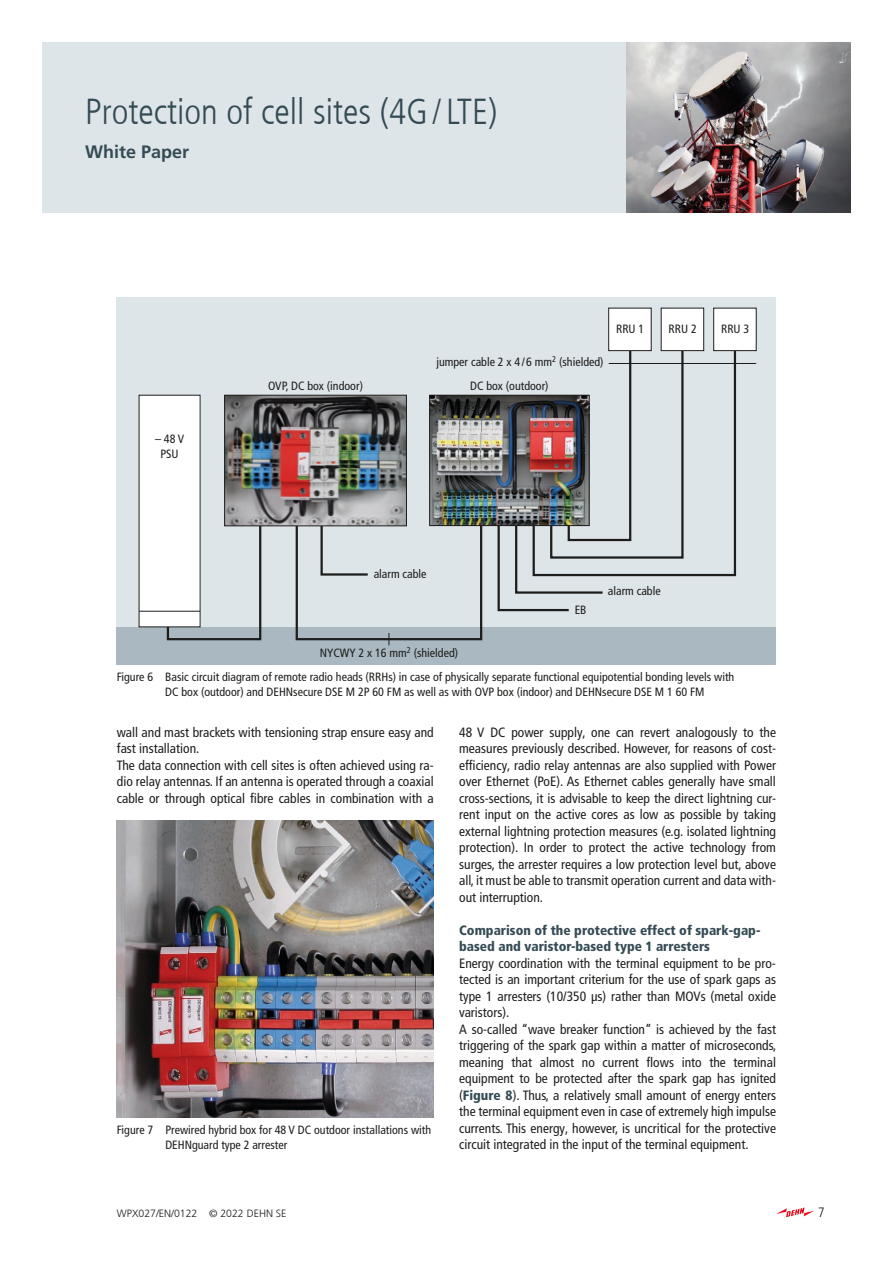
<style>
.page{position:relative;width:893px;height:1263px;background:#fff}
.page>*{position:absolute;margin:0;border:0;box-sizing:border-box;transform-origin:0 0}
.t1{font:300 condensed 36px "Frutiger LT Com";color:#354b54}
.t2{font:700 18px "Frutiger LT Com";color:#354b54}
.t3{font:condensed 13.5px/16.5px "Frutiger LT Com";color:#1d1d1b}
.t4{font:900 condensed 13.5px/16.5px "Frutiger LT Com";color:#354b54}
.t5{font:300 condensed 13.5px "Frutiger LT Com";color:#1d1d1b}
.t6{font:condensed 12px/15px "Frutiger LT Com";color:#1d1d1b}
.t7{font:300 10.5px "Frutiger LT Com";color:#1d1d1b}
.s1{font-weight:900;color:#354b54}
</style>
<div class="page">
<svg style="left:776px;top:1207px;width:38px;height:10px"></svg>
<div style="left:43px;top:43px;width:807px;height:170px;background:#dee5e9"></div>
<img style="left:117px;top:820px;width:317px;height:298px">
<div style="left:117px;top:298px;width:659px;height:332px;background:#dee5e9"></div>
<div style="left:117px;top:627px;width:659px;height:37px;background:#aab9c1"></div>
<svg style="left:166px;top:490px;width:96px;height:151px"></svg>
<svg style="left:685px;top:329px;width:52px;height:248px"></svg>
<img style="left:226px;top:397px;width:68px;height:127px">
<div style="left:139px;top:395px;width:61px;height:232px;background:#fff"></div>
<div style="left:224px;top:395px;width:183px;height:131px;border:1px solid #1d1d1b"></div>
<div style="left:609px;top:308px;width:42px;height:43px;background:#fff"></div>
<div style="left:608px;top:308px;width:44px;height:43px;border:1px solid #1d1d1b"></div>
<div style="left:661px;top:308px;width:43px;height:43px;background:#fff"></div>
<div style="left:661px;top:308px;width:43px;height:43px;border:1px solid #1d1d1b"></div>
<div style="left:714px;top:308px;width:42px;height:43px;background:#fff"></div>
<div style="left:713px;top:308px;width:44px;height:43px;border:1px solid #1d1d1b"></div>
<hr style="left:139px;top:611px;width:61px;height:1px;background:#1d1d1b">
<hr style="left:609px;top:363px;width:147px;height:1px;background:#1d1d1b">
<svg style="left:294px;top:327px;width:391px;height:318px"></svg>
<img style="left:626px;top:43px;width:224px;height:170px">
<h1 class="t1" style="left:85px;top:91px;width:414px">Protection of cell sites (4G/LTE)</h1>
<h2 class="t2" style="left:85px;top:141px;width:106px">White Paper</h2>
<p class="t6" style="left:155px;top:432px;width:31px;line-height:14.4px;text-align:center">– 48 V<br>PSU</p>
<p class="t6" style="left:436px;top:355px;width:169px">jumper cable 2 x 4/6 mm<sup>2</sup> (shielded)</p>
<p class="t6" style="left:268px;top:379px;width:96px">OVP, DC box (indoor)</p>
<p class="t6" style="left:470px;top:379px;width:80px">DC box (outdoor)</p>
<p class="t6" style="left:616px;top:321px;width:30px">RRU 1</p>
<p class="t6" style="left:669px;top:321px;width:30px">RRU 2</p>
<p class="t6" style="left:721px;top:321px;width:30px">RRU 3</p>
<p class="t6" style="left:374px;top:567px;width:54px">alarm cable</p>
<p class="t6" style="left:608px;top:584px;width:54px">alarm cable</p>
<p class="t6" style="left:575px;top:602px;width:13px">EB</p>
<p class="t6" style="left:117px;top:641px;width:619px;line-height:23.7px;text-indent:203px">NYCWY 2 x 16 mm<sup>2</sup> (shielded)<br>Figure 6 Basic circuit diagram of remote radio heads (RRHs) in case of physically separate functional equipotential bonding levels with</p>
<p class="t6" style="left:165px;top:684px;width:541px">DC box (outdoor) and DEHNsecure DSE M 2P 60 FM as well as with OVP box (indoor) and DEHNsecure DSE M 1 60 FM</p>
<p class="t3" style="left:117px;top:724px;width:318px">wall and mast brackets with tensioning strap ensure easy and fast installation.<br>The data connection with cell sites is often achieved using ra&shy;dio relay antennas. If an antenna is operated through a coaxial cable or through optical fibre cables in combination with a</p>
<p class="t6" style="left:165px;top:1123px;width:267px;text-indent:-48px">Figure 7 Prewired hybrid box for 48 V DC outdoor installations with<br>DEHNguard type 2 arrester</p>
<p class="t3" style="left:459px;top:724px;width:318px;text-align:justify">48 V DC power supply, one can revert analogously to the measures previously described. However, for reasons of cost&shy;efficiency, radio relay antennas are also supplied with Power over Ethernet (PoE). As Ethernet cables generally have small cross-sections, it is advisable to keep the direct lightning cur&shy;rent input on the active cores as low as possible by taking external lightning protection measures (e.g. isolated lightning protection). In order to protect the active technology from surges, the arrester requires a low protection level but, above all, it must be able to transmit operation current and data with&shy;out interruption.</p>
<p class="t4" style="left:459px;top:922px;width:303px">Comparison of the protective effect of spark-gap&shy;based and varistor-based type 1 arresters</p>
<p class="t3" style="left:459px;top:955px;width:319px">Energy coordination with the terminal equipment to be pro&shy;tected is an important criterium for the use of spark gaps as type 1 arresters (10/350 µs) rather than MOVs (metal oxide varistors).<br>A so-called “wave breaker function” is achieved by the fast triggering of the spark gap within a matter of microseconds, meaning that almost no current flows into the terminal equipment to be protected after the spark gap has ignited (<span class="s1">Figure 8</span>). Thus, a relatively small amount of energy enters the terminal equipment even in case of extremely high impulse currents. This energy, however, is uncritical for the protective circuit integrated in the input of the terminal equipment.</p>
<p class="t7" style="left:117px;top:1207px;width:171px">WPX027/EN/0122 © 2022 DEHN SE</p>
<p class="t5" style="left:818px;top:1205px;width:8px">7</p>
</div>
